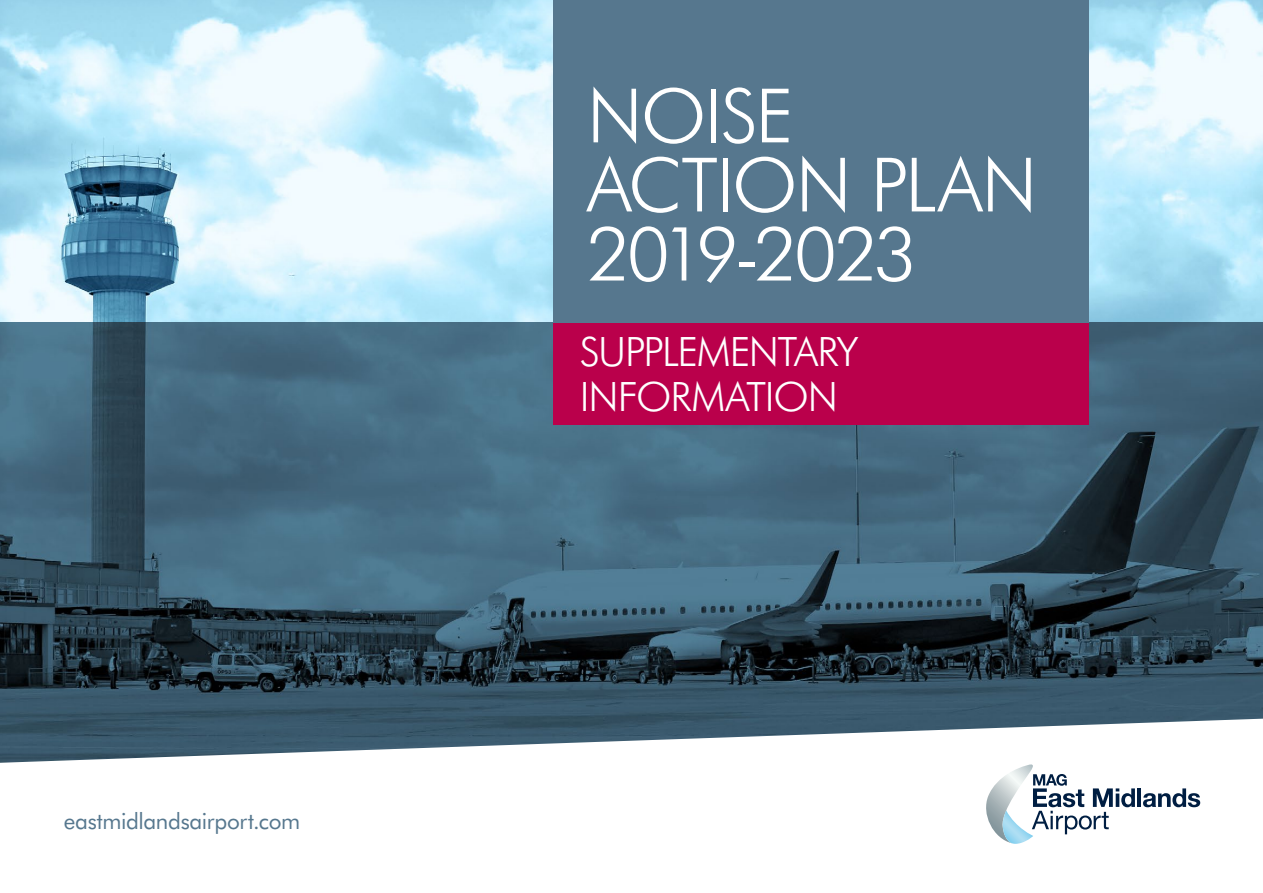
<style>
.page{position:relative;width:1263px;height:893px;background:#fff}
.page>*{position:absolute;margin:0;border:0;box-sizing:border-box;transform-origin:0 0}
.t1{font:300 75px/69.2px "Futura BT";letter-spacing:-.03em;color:#fff}
.t2{font:300 40.5px/45px "Futura BT";letter-spacing:-.035em;color:#fff}
.t3{font:22.5px "Futura BT";letter-spacing:-.015em;color:#56778e}
</style>
<div class="page">
<img style="left:0;top:0;width:1263px;height:323px">
<img style="left:0;top:323px;width:1263px;height:396px">
<svg style="left:0;top:719px;width:1252px;height:89px"></svg>
<div style="left:553px;top:0;width:536px;height:323px;background:#56778e"></div>
<div style="left:553px;top:323px;width:536px;height:102px;background:#ba004b"></div>
<svg style="left:981px;top:764px;width:154px;height:80px"></svg>
<hr style="left:1137px;top:788px;width:4px;height:19px;background:#001e42">
<svg style="left:1143px;top:788px;width:57px;height:19px"></svg>
<p class="t3" style="left:64px;top:807px;width:238px">eastmidlandsairport.com</p>
<p class="t1" style="left:587px;top:81px;width:452px">NOISE<br>ACTION PLAN<br>2019-2023</p>
<p class="t2" style="left:580px;top:329px;width:280px">SUPPLEMENTARY<br>INFORMATION</p>
</div>
